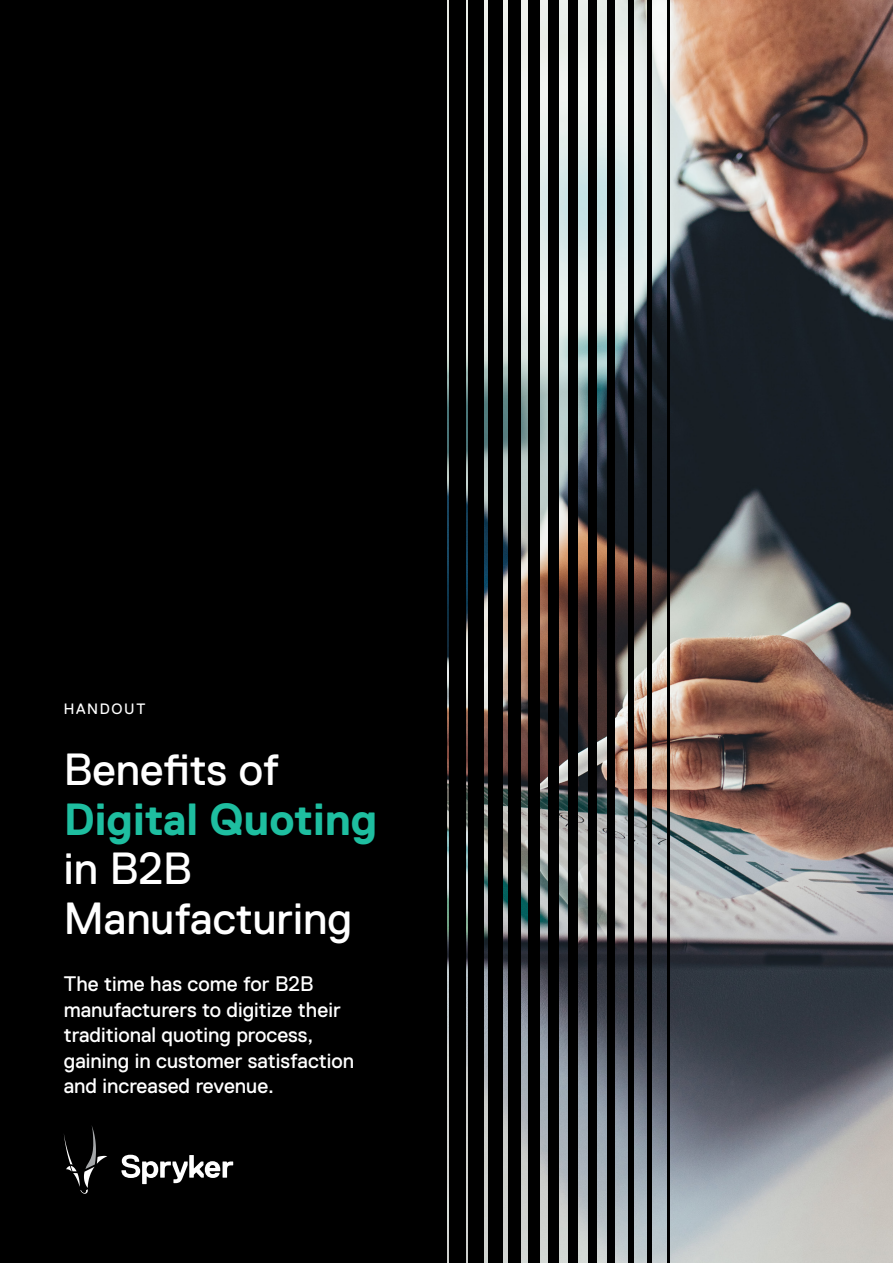
<style>
.page{position:relative;width:893px;height:1263px;background:#fff}
.page>*{position:absolute;margin:0;border:0;box-sizing:border-box;transform-origin:0 0}
.Cover_Title{font:45px/49.5px "Replica Std";color:#fff}
.H3_Dark{font:21px/25.5px "Replica Std";color:#fff}
.Preheadline{font:15px "Replica Std";letter-spacing:.11em;color:#fff}
.s1{font-family:"Replica";font-weight:700;color:#1ebea0}
</style>
<div class="page">
<img style="left:446px;top:0;width:447px;height:1263px">
<div style="left:0;top:0;width:446px;height:1263px;background:#000"></div>
<div style="left:449px;top:0;width:16px;height:1263px;background:#000"></div>
<div style="left:469px;top:0;width:15px;height:1263px;background:#000"></div>
<div style="left:489px;top:0;width:14px;height:1263px;background:#000"></div>
<div style="left:508px;top:0;width:13px;height:1263px;background:#000"></div>
<div style="left:528px;top:0;width:12px;height:1263px;background:#000"></div>
<div style="left:548px;top:0;width:11px;height:1263px;background:#000"></div>
<div style="left:568px;top:0;width:9px;height:1263px;background:#000"></div>
<div style="left:588px;top:0;width:8px;height:1263px;background:#000"></div>
<div style="left:608px;top:0;width:7px;height:1263px;background:#000"></div>
<div style="left:628px;top:0;width:5px;height:1263px;background:#000"></div>
<div style="left:647px;top:0;width:5px;height:1263px;background:#000"></div>
<hr style="left:667px;top:0;width:3px;height:1263px;background:#000">
<svg style="left:64px;top:1126px;width:43px;height:68px"></svg>
<svg style="left:121px;top:1155px;width:112px;height:29px"></svg>
<p class="Preheadline" style="left:64px;top:701px;width:83px">HANDOUT</p>
<p class="Cover_Title" style="left:64px;top:745px;width:315px">Benefits of<br><span class="s1">Digital Quoting </span>in B2B<br>Manufacturing</p>
<p class="H3_Dark" style="left:64px;top:971px;width:292px">The time has come for B2B manufacturers to digitize their traditional quoting process, gaining in customer satisfaction and increased revenue.</p>
</div>
